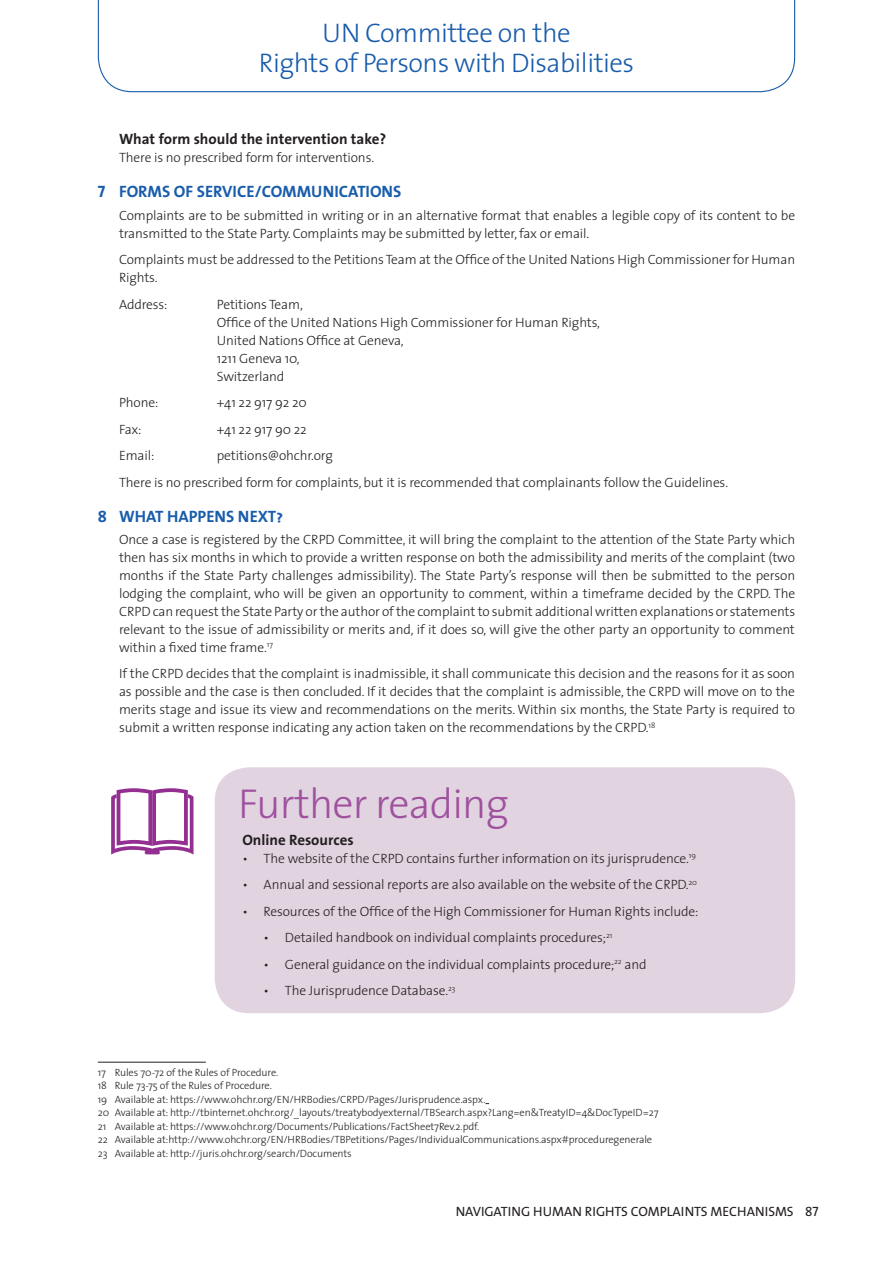
<style>
.page{position:relative;width:893px;height:1263px;background:#fff}
.page>*{position:absolute;margin:0;border:0;box-sizing:border-box;transform-origin:0 0}
.t1{font:300 42px "The Sans";letter-spacing:-.02em;color:#9f519f}
.t2{font:300 27px/30px "The Sans";letter-spacing:-.02em;color:#185cab;text-align:center}
.t3{font:16.5px "The Sans Bold Caps";color:#185cab}
.t4{font:700 15px "The Sans";color:#231f20}
.t5{font:300 13.5px/18px "The Sans";letter-spacing:-.01em;color:#231f20}
.t6{font:13.5px "The Sans Caps";color:#231f20}
.t7{font:300 10.5px/13.5px "The Sans";letter-spacing:-.01em;color:#231f20}
</style>
<div class="page">
<div style="left:215px;top:767px;width:580px;height:246px;background:#e1d3e0;border-radius:34px"></div>
<svg style="left:111px;top:788px;width:82px;height:66px"></svg>
<hr style="left:98px;top:1062px;width:108px;height:1px;background:#231f20">
<svg style="left:97px;top:0;width:699px;height:93px"></svg>
<h2 class="t2" style="left:259px;top:18px;width:377px">UN Committee on the<br>Rights of Persons with Disabilities</h2>
<p class="t4" style="left:119px;top:130px;width:269px">What form should the intervention take?</p>
<p class="t5" style="left:119px;top:149px;width:257px">There is no prescribed form for interventions.</p>
<p class="t3" style="left:98px;top:181px;width:305px">7 FORMS OF SERV ICE/COMMUNICATIONS</p>
<p class="t5" style="left:119px;top:206px;width:678px">Complaints are to be submitted in writing or in an alternative format that enables a legible copy of its content to be transmitted to the State Party. Complaints may be submitted by letter, fax or email.</p>
<p class="t5" style="left:119px;top:251px;width:678px">Complaints must be addressed to the Petitions Team at the Office of the United Nations High Commissioner for Human<br>Rights.</p>
<p class="t5" style="left:119px;top:295px;width:50px">Address:</p>
<p class="t5" style="left:217px;top:295px;width:384px">Petitions Team,<br>Office of the United Nations High Commissioner for Human Rights,<br>United Nations Office at Geneva,<br>1211 Geneva 10,<br>Switzerland</p>
<p class="t5" style="left:119px;top:394px;width:41px">Phone:</p>
<p class="t5" style="left:217px;top:394px;width:91px">+41 22 917 92 20</p>
<p class="t5" style="left:119px;top:420px;width:24px">Fax:</p>
<p class="t5" style="left:217px;top:420px;width:91px">+41 22 917 90 22</p>
<p class="t5" style="left:119px;top:447px;width:37px">Email:</p>
<p class="t5" style="left:119px;top:442px;width:611px;line-height:26.5px;text-indent:98px">petitions@ohchr.org<br>There is no prescribed form for complaints, but it is recommended that complainants follow the Guidelines.</p>
<p class="t3" style="left:98px;top:505px;width:187px">8 WHAT HAPPENS NEXT?</p>
<p class="t5" style="left:119px;top:530px;width:678px;text-align:justify">Once a case is registered by the CRPD Committee, it will bring the complaint to the attention of the State Party which then has six months in which to provide a written response on both the admissibility and merits of the complaint (two months if the State Party challenges admissibility). The State Party’s response will then be submitted to the person lodging the complaint, who will be given an opportunity to comment, within a timeframe decided by the CRPD. The CRPD can request the State Party or the author of the complaint to submit additional written explanations or statements relevant to the issue of admissibility or merits and, if it does so, will give the other party an opportunity to comment within a fixed time frame.<sup>17</sup></p>
<p class="t5" style="left:119px;top:665px;width:678px;text-align:justify">If the CRPD decides that the complaint is inadmissible, it shall communicate this decision and the reasons for it as soon as possible and the case is then concluded. If it decides that the complaint is admissible, the CRPD will move on to the merits stage and issue its view and recommendations on the merits. Within six months, the State Party is required to submit a written response indicating any action taken on the recommendations by the CRPD.<sup>18</sup></p>
<h1 class="t1" style="left:238px;top:777px;width:272px">Further reading</h1>
<p class="t4" style="left:242px;top:830px;width:113px">Online Resources</p>
<p class="t5" style="left:242px;top:849px;width:455px">• The website of the CRPD contains further information on its jurisprudence.<sup>19</sup></p>
<p class="t5" style="left:242px;top:876px;width:456px">• Annual and sessional reports are also available on the website of the CRPD.<sup>20</sup></p>
<p class="t5" style="left:242px;top:902px;width:458px">• Resources of the Office of the High Commissioner for Human Rights include:</p>
<p class="t5" style="left:264px;top:929px;width:350px">• Detailed handbook on individual complaints procedures;<sup>21</sup></p>
<p class="t5" style="left:264px;top:955px;width:384px">• General guidance on the individual complaints procedure;<sup>22</sup> and</p>
<p class="t5" style="left:264px;top:982px;width:193px">• The Jurisprudence Database.<sup>23</sup></p>
<p class="t7" style="left:98px;top:1065px;width:562px">17 Rules 70-72 of the Rules of Procedure.<br>18 Rule 73-75 of the Rules of Procedure.<br>19 Available at: https://www.ohchr.org/EN/HRBodies/CRPD/Pages/Jurisprudence.aspx.<br>20 Available at: http://tbinternet.ohchr.org/_layouts/treatybodyexternal/TBSearch.aspx?Lang=en&amp;TreatyID=4&amp;DocTypeID=27<br>21 Available at: https://www.ohchr.org/Documents/Publications/FactSheet7Rev.2.pdf.<br>22 Available at:http://www.ohchr.org/EN/HRBodies/TBPetitions/Pages/IndividualCommunications.aspx#proceduregenerale 23 Available at: http://juris.ohchr.org/search/Documents</p>
<p class="t6" style="left:456px;top:1203px;width:364px">NAVIGATIN G HUMAN RIGHTS COMPLAINTS MECHAN ISMS 87</p>
</div>
